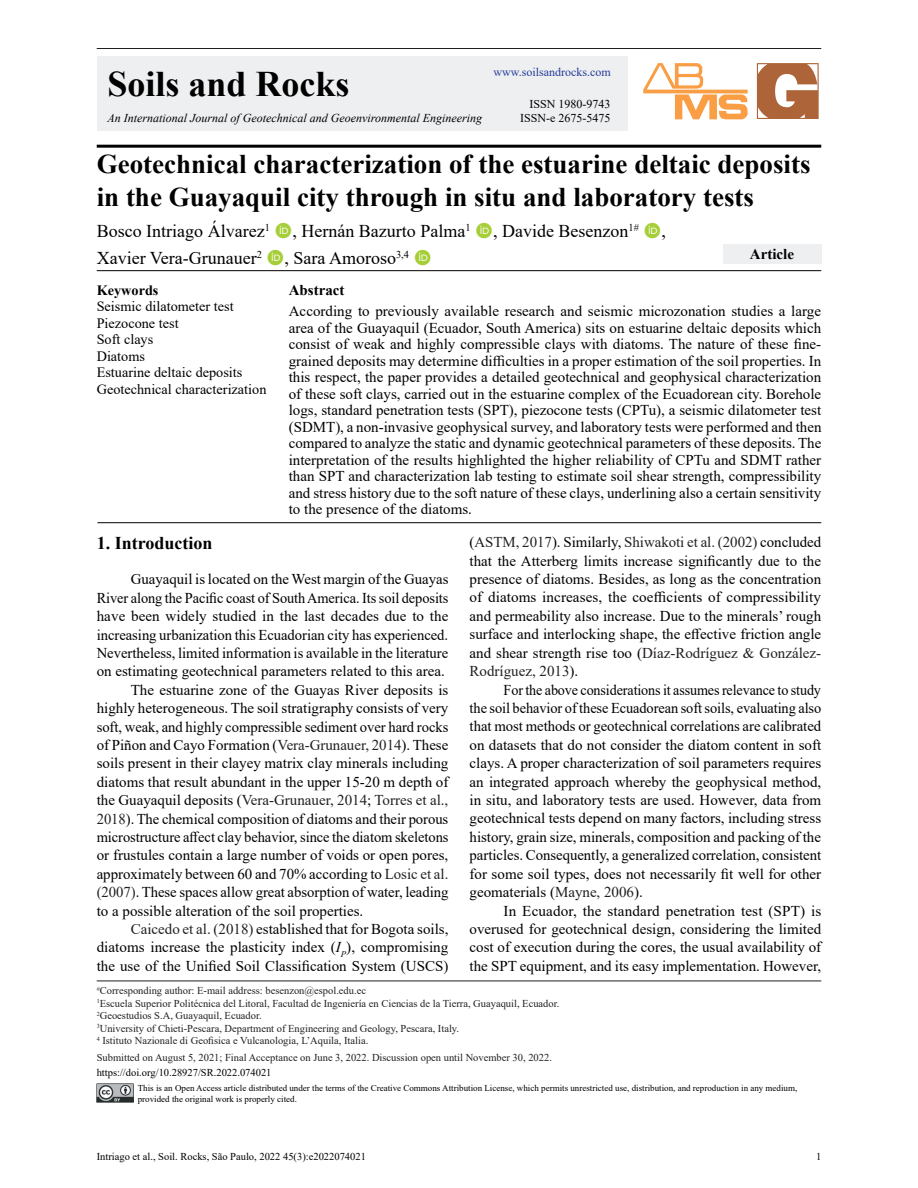
<style>
.page{position:relative;width:918px;height:1188px;background:#fff}
.page>*{position:absolute;margin:0;border:0;box-sizing:border-box;transform-origin:0 0}
.t1{font:700 36px "Times New Roman";color:#000}
.ArticleTitle{font:700 27px/32.4px "Times New Roman";color:#000}
.Authors{font:18px "Times New Roman";color:#000}
.Heading1{font:700 18px "Times New Roman";color:#000}
.Paragraph{font:15px/18.5px "Times New Roman";color:#000;text-align:justify}
.Abstract{font:15px/16.5px "Times New Roman";color:#000;text-align:justify}
.Paragraph-2{font:15px/18.5px "Times New Roman";color:#000;text-align:justify;scale:.94 1}
.AbstractTitle{font:700 15px "Times New Roman";color:#000}
.Keywords{font:14.25px/16.5px "Times New Roman";color:#000}
.KeywordsTitle{font:700 14.25px "Times New Roman";color:#000}
.t2{font:italic 12px "Times New Roman";color:#000}
.t3{font:12px/14.4px "Times New Roman";color:#000;text-align:right}
.t4{font:12px "Times New Roman";color:#243d98}
.Affiliations{font:10.5px "Times New Roman";color:#231f20}
.t5{font:10.5px "Times New Roman";color:#000}
.History{font:10.5px "Times New Roman";color:#231f20}
.Correspondence{font:10.5px "Times New Roman";color:#231f20}
.t6{font:9px/10.8px "Times New Roman";color:#000}
.s1{color:#231f20}
.s2{font-style:italic}
</style>
<div class="page">
<div style="left:97px;top:57px;width:531px;height:74px;background:#eeeff1"></div>
<img style="left:97px;top:1083px;width:37px;height:20px">
<hr style="left:97px;top:48px;width:724px;height:1px;background:#231f20">
<svg style="left:757px;top:63px;width:62px;height:56px"></svg>
<svg style="left:643px;top:63px;width:105px;height:56px"></svg>
<hr style="left:97px;top:145px;width:724px;height:3px;background:#000">
<hr style="left:97px;top:270px;width:724px;height:1px;background:#000">
<hr style="left:97px;top:522px;width:724px;height:1px;background:#000">
<hr style="left:97px;top:981px;width:724px;height:1px;background:#231f20">
<div style="left:723px;top:244px;width:98px;height:20px;background:#eeeff1"></div>
<h1 class="t1" style="left:108px;top:58px;width:244px">Soils and Rocks</h1>
<p class="t2" style="left:108px;top:110px;width:376px">An International Journal of Geotechnical and Geoenvironmental Engineering</p>
<p class="t4" style="left:494px;top:64px;width:119px">www.soilsandrocks.com</p>
<p class="t3" style="left:520px;top:96px;width:92px">ISSN 1980-9743<br>ISSN-e 2675-5475</p>
<p class="ArticleTitle" style="left:97px;top:147px;width:715px">Geotechnical characterization of the estuarine deltaic deposits in the Guayaquil city through in situ and laboratory tests</p>
<p class="Authors" style="left:97px;top:218px;width:175px">Bosco Intriago Álvarez<sup>1</sup></p>
<p class="Authors" style="left:292px;top:218px;width:180px">, Hernán Bazurto Palma<sup>1</sup></p>
<p class="Authors" style="left:493px;top:218px;width:147px">, Davide Besenzon<sup>1#</sup></p>
<p class="Authors" style="left:662px;top:218px;width:6px">,</p>
<p class="Authors" style="left:97px;top:245px;width:167px">Xavier Vera-Grunauer<sup>2</sup></p>
<p class="Authors" style="left:285px;top:245px;width:126px">, Sara Amoroso<sup>3,4</sup></p>
<p class="AbstractTitle" style="left:750px;top:243px;width:46px">Article</p>
<p class="KeywordsTitle" style="left:97px;top:280px;width:63px">Keywords</p>
<p class="Keywords" style="left:97px;top:298px;width:171px">Seismic dilatometer test<br>Piezocone test<br>Soft clays<br>Diatoms<br>Estuarine deltaic deposits<br>Geotechnical characterization</p>
<p class="AbstractTitle" style="left:289px;top:279px;width:57px">Abstract</p>
<p class="Abstract" style="left:289px;top:302px;width:534px">According to previously available research and seismic microzonation studies a large area of the Guayaquil (Ecuador, South America) sits on estuarine deltaic deposits which consist of weak and highly compressible clays with diatoms. The nature of these fine&shy;grained deposits may determine difficulties in a proper estimation of the soil properties. In this respect, the paper provides a detailed geotechnical and geophysical characterization of these soft clays, carried out in the estuarine complex of the Ecuadorean city. Borehole logs, standard penetration tests (SPT), piezocone tests (CPTu), a seismic dilatometer test (SDMT), a non-invasive geophysical survey, and laboratory tests were performed and then compared to analyze the static and dynamic geotechnical parameters of these deposits. The interpretation of the results highlighted the higher reliability of CPTu and SDMT rather than SPT and characterization lab testing to estimate soil shear strength, compressibility and stress history due to the soft nature of these clays, underlining also a certain sensitivity to the presence of the diatoms.</p>
<p class="Heading1" style="left:97px;top:530px;width:117px">1. Introduction</p>
<p class="Paragraph" style="left:97px;top:570px;width:353px;text-indent:34px">Guayaquil is located on the West margin of the Guayas River along the Pacific coast of South America. Its soil deposits have been widely studied in the last decades due to the increasing urbanization this Ecuadorian city has experienced.<br>Nevertheless, limited information is available in the literature on estimating geotechnical parameters related to this area.</p>
<p class="Paragraph" style="left:97px;top:680px;width:353px;text-indent:34px">The estuarine zone of the Guayas River deposits is highly heterogeneous. The soil stratigraphy consists of very soft, weak, and highly compressible sediment over hard rocks of Piñon and Cayo Formation (<span class="s1">Vera-Grunauer, 2014</span>). These soils present in their clayey matrix clay minerals including diatoms that result abundant in the upper 15-20 m depth of the Guayaquil deposits (<span class="s1">Vera-Grunauer, 2014</span>; <span class="s1">Torres et al., 2018</span>). The chemical composition of diatoms and their porous microstructure affect clay behavior, since the diatom skeletons or frustules contain a large number of voids or open pores, approximately between 60 and 70% according to <span class="s1">Losic et al. (2007)</span>. These spaces allow great absorption of water, leading to a possible alteration of the soil properties.</p>
<p class="Paragraph" style="left:97px;top:919px;width:353px;text-indent:34px"><span class="s1">Caicedo et al. (2018)</span> established that for Bogota soils, diatoms increase the plasticity index (<span class="s2">I</span><sub>P</sub>), compromising the use of the Unified Soil Classification System (USCS)</p>
<p class="Paragraph" style="left:470px;top:532px;width:353px">(<span class="s1">ASTM, 2017</span>). Similarly, <span class="s1">Shiwakoti et al. (2002)</span> concluded that the Atterberg limits increase significantly due to the presence of diatoms. Besides, as long as the concentration of diatoms increases, the coefficients of compressibility and permeability also increase. Due to the minerals’ rough surface and interlocking shape, the effective friction angle and shear strength rise too (<span class="s1">Díaz-Rodríguez &amp; González-Rodríguez, 2013</span>).</p>
<p class="Paragraph-2" style="left:470px;top:680px;width:376px;text-indent:34px">For the above considerations it assumes relevance to study the soil behavior of these Ecuadorean soft soils, evaluating also that most methods or geotechnical correlations are calibrated on datasets that do not consider the diatom content in soft clays. A proper characterization of soil parameters requires an integrated approach whereby the geophysical method, in situ, and laboratory tests are used. However, data from geotechnical tests depend on many factors, including stress history, grain size, minerals, composition and packing of the particles. Consequently, a generalized correlation, consistent for some soil types, does not necessarily fit well for other geomaterials (<span class="s1">Mayne, 2006</span>).</p>
<p class="Paragraph" style="left:470px;top:901px;width:353px;text-indent:34px">In Ecuador, the standard penetration test (SPT) is overused for geotechnical design, considering the limited cost of execution during the cores, the usual availability of the SPT equipment, and its easy implementation. However,</p>
<p class="Correspondence" style="left:97px;top:983px;width:271px"><sup>#</sup>Corresponding author: E-mail address: besenzon@espol.edu.ec</p>
<p class="Affiliations" style="left:97px;top:996px;width:464px"><sup>1</sup>Escuela Superior Politécnica del Litoral, Facultad de Ingeniería en Ciencias de la Tierra, Guayaquil, Ecuador.</p>
<p class="Affiliations" style="left:97px;top:1008px;width:166px"><sup>2</sup>Geoestudios S.A, Guayaquil, Ecuador.</p>
<p class="Affiliations" style="left:97px;top:1021px;width:364px"><sup>3</sup>University of Chieti-Pescara, Department of Engineering and Geology, Pescara, Italy.</p>
<p class="Affiliations" style="left:97px;top:1034px;width:273px"><sup>4</sup> Istituto Nazionale di Geofisica e Vulcanologia, L’Aquila, Italia.</p>
<p class="History" style="left:97px;top:1050px;width:457px">Submitted on August 5, 2021; Final Acceptance on June 3, 2022. Discussion open until November 30, 2022.</p>
<p class="t5" style="left:97px;top:1065px;width:176px">https://doi.org/10.28927/SR.2022.074021</p>
<p class="t6" style="left:138px;top:1083px;width:661px">This is an Open Access article distributed under the terms of the Creative Commons Attribution License, which permits unrestricted use, distribution, and reproduction in any medium, provided the original work is properly cited.</p>
<p class="t5" style="left:97px;top:1149px;width:271px">Intriago et al., Soil. Rocks, São Paulo, 2022 45(3):e2022074021</p>
<p class="t5" style="left:816px;top:1149px;width:7px">1</p>
</div>
